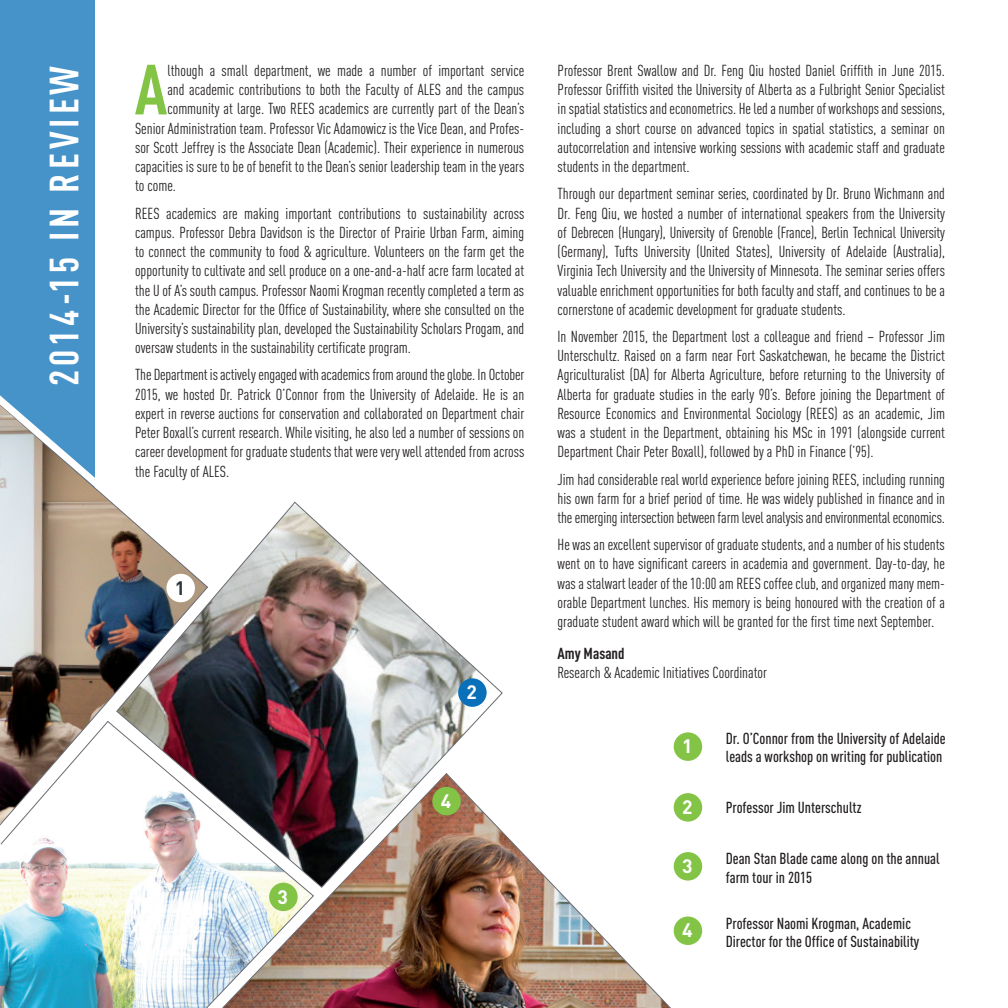
<style>
.page{position:relative;width:1008px;height:1008px;background:#fff}
.page>*{position:absolute;margin:0;border:0;box-sizing:border-box;transform-origin:0 0}
.t1{font:700 condensed 69.83px "DIN Pro";color:#83c447}
.t2{font:700 condensed 40.25px "DIN Pro";letter-spacing:.1em;color:#fff}
.t3{font:700 19.25px "DIN Pro";color:#fff}
.t4{font:700 19.25px "DIN Pro";color:#2a373d}
.t5{font:condensed 15.75px/19.2px "DIN Pro";color:#231f20;text-align:justify}
.t6{font:500 condensed 15.75px/18.9px "DIN Pro";color:#231f20}
.t7{font:700 condensed 15.75px "DIN Pro";color:#231f20}
</style>
<div class="page">
<div style="left:0;top:0;width:95px;height:492px;background:#4693ca"></div>
<div style="left:674px;top:732px;width:28px;height:29px;background:#83c447;border-radius:50%"></div>
<div style="left:674px;top:793px;width:28px;height:29px;background:#83c447;border-radius:50%"></div>
<div style="left:674px;top:917px;width:28px;height:28px;background:#83c447;border-radius:50%"></div>
<div style="left:674px;top:852px;width:28px;height:29px;background:#83c447;border-radius:50%"></div>
<svg style="left:0;top:496px;width:116px;height:225px;background:#9c9085"></svg>
<img style="left:0;top:721px;width:210px;height:287px">
<img style="left:210px;top:793px;width:476px;height:215px">
<img style="left:116px;top:502px;width:387px;height:386px">
<div style="left:166px;top:574px;width:29px;height:28px;background:#fff;border-radius:50%"></div>
<div style="left:458px;top:678px;width:29px;height:29px;background:#0970b9;border-radius:50%"></div>
<div style="left:269px;top:883px;width:29px;height:28px;background:#83c447;border-radius:50%"></div>
<div style="left:432px;top:787px;width:29px;height:28px;background:#83c447;border-radius:50%"></div>
<svg style="left:0;top:395px;width:105px;height:101px"></svg>
<h2 class="t2" style="left:34px;top:386px;width:322px;rotate:-90deg">2014-15 IN REVIEW</h2>
<h1 class="t1" style="left:135px;top:37px;width:34px">A</h1>
<p class="t5" style="left:167px;top:60px;width:358px">lthough a small department, we made a number of important service</p>
<p class="t5" style="left:167px;top:79px;width:358px">and academic contributions to both the Faculty of ALES and the campus</p>
<p class="t5" style="left:167px;top:98px;width:358px">community at large. Two REES academics are currently part of the Dean’s</p>
<p class="t5" style="left:135px;top:117px;width:391px">Senior Administration team. Professor Vic Adamowicz is the Vice Dean, and Profes-</p>
<p class="t5" style="left:135px;top:137px;width:391px">sor Scott Jeffrey is the Associate Dean (Academic). Their experience in numerous</p>
<p class="t5" style="left:135px;top:156px;width:391px">capacities is sure to be of benefit to the Dean’s senior leadership team in the years</p>
<p class="t5" style="left:135px;top:175px;width:42px">to come.</p>
<p class="t5" style="left:135px;top:202px;width:391px">REES academics are making important contributions to sustainability across campus. Professor Debra Davidson is the Director of Prairie Urban Farm, aiming to connect the community to food &amp; agriculture. Volunteers on the farm get the opportunity to cultivate and sell produce on a one-and-a-half acre farm located at the U of A’s south campus. Professor Naomi Krogman recently completed a term as the Academic Director for the Office of Sustainability, where she consulted on the University’s sustainability plan, developed the Sustainability Scholars Progam, and oversaw students in the sustainability certificate program.</p>
<p class="t5" style="left:135px;top:364px;width:391px">The Department is actively engaged with academics from around the globe. In October 2015, we hosted Dr. Patrick O’Connor from the University of Adelaide. He is an expert in reverse auctions for conservation and collaborated on Department chair Peter Boxall’s current research. While visiting, he also led a number of sessions on career development for graduate students that were very well attended from across the Faculty of ALES.</p>
<p class="t4" style="left:175px;top:572px;width:12px">1</p>
<p class="t3" style="left:278px;top:881px;width:12px">3</p>
<p class="t3" style="left:467px;top:676px;width:12px">2</p>
<p class="t3" style="left:441px;top:785px;width:12px">4</p>
<p class="t5" style="left:558px;top:60px;width:389px">Professor Brent Swallow and Dr. Feng Qiu hosted Daniel Griffith in June 2015.<br>Professor Griffith visited the University of Alberta as a Fulbright Senior Specialist in spatial statistics and econometrics. He led a number of workshops and sessions, including a short course on advanced topics in spatial statistics, a seminar on autocorrelation and intensive working sessions with academic staff and graduate students in the department.</p>
<p class="t5" style="left:558px;top:183px;width:389px">Through our department seminar series, coordinated by Dr. Bruno Wichmann and Dr. Feng Qiu, we hosted a number of international speakers from the University of Debrecen (Hungary), University of Grenoble (France), Berlin Technical University (Germany), Tufts University (United States), University of Adelaide (Australia), Virginia Tech University and the University of Minnesota. The seminar series offers valuable enrichment opportunities for both faculty and staff, and continues to be a cornerstone of academic development for graduate students.</p>
<p class="t5" style="left:558px;top:326px;width:389px">In November 2015, the Department lost a colleague and friend – Professor Jim Unterschultz. Raised on a farm near Fort Saskatchewan, he became the District Agriculturalist (DA) for Alberta Agriculture, before returning to the University of Alberta for graduate studies in the early 90’s. Before joining the Department of Resource Economics and Environmental Sociology (REES) as an academic, Jim was a student in the Department, obtaining his MSc in 1991 (alongside current Department Chair Peter Boxall), followed by a PhD in Finance (’95).</p>
<p class="t5" style="left:558px;top:468px;width:389px">Jim had considerable real world experience before joining REES, including running his own farm for a brief period of time. He was widely published in finance and in the emerging intersection between farm level analysis and environmental economics.</p>
<p class="t5" style="left:558px;top:534px;width:389px">He was an excellent supervisor of graduate students, and a number of his students went on to have significant careers in academia and government. Day-to-day, he was a stalwart leader of the 10:00 am REES coffee club, and organized many mem&shy;orable Department lunches. His memory is being honoured with the creation of a graduate student award which will be granted for the first time next September.</p>
<p class="t7" style="left:558px;top:641px;width:69px">Amy Masand</p>
<p class="t5" style="left:558px;top:662px;width:211px">Research &amp; Academic Initiatives Coordinator</p>
<p class="t3" style="left:682px;top:730px;width:12px">1</p>
<p class="t3" style="left:682px;top:791px;width:12px">2</p>
<p class="t3" style="left:682px;top:850px;width:12px">3</p>
<p class="t3" style="left:682px;top:914px;width:12px">4</p>
<p class="t6" style="left:726px;top:727px;width:221px">Dr. O’Connor from the University of Adelaide leads a workshop on writing for publication</p>
<p class="t6" style="left:726px;top:797px;width:137px">Professor Jim Unterschultz</p>
<p class="t6" style="left:726px;top:848px;width:215px">Dean Stan Blade came along on the annual farm tour in 2015</p>
<p class="t6" style="left:726px;top:912px;width:195px">Professor Naomi Krogman, Academic<br>Director for the Office of Sustainability</p>
</div>
